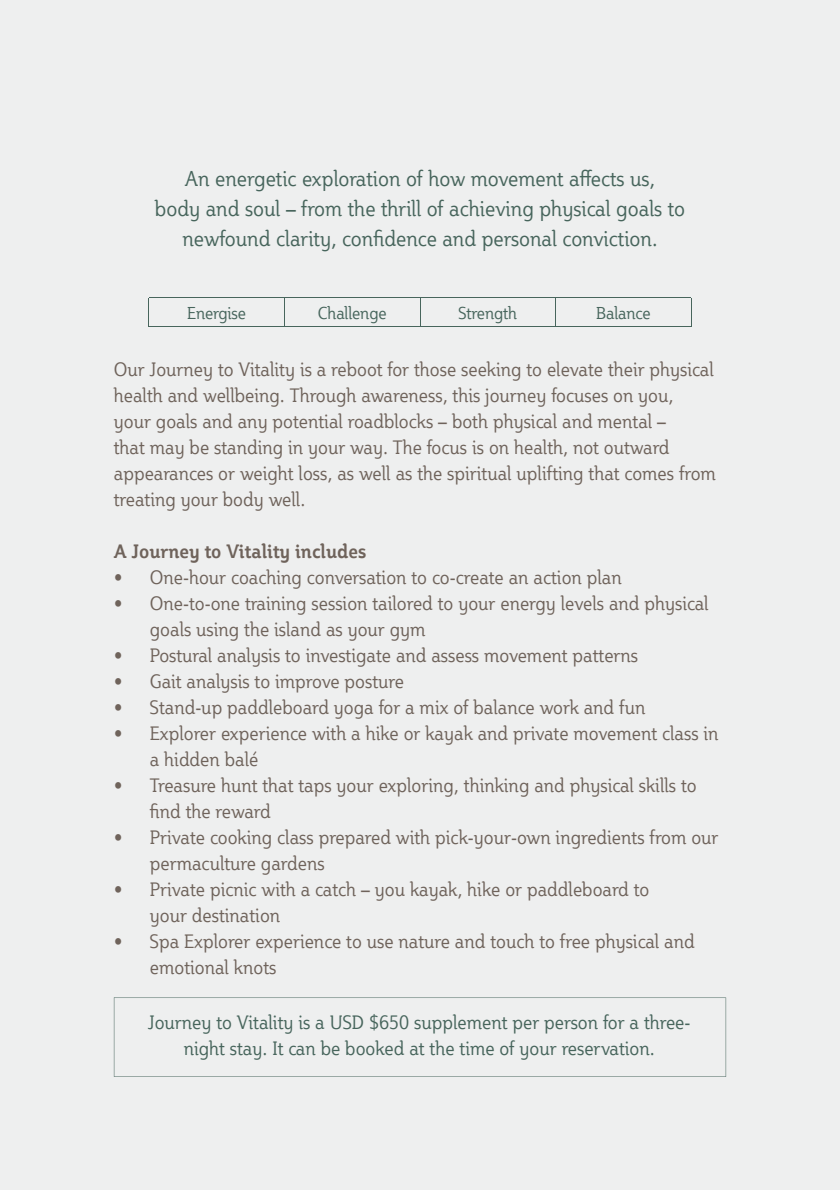
<style>
.page{position:relative;width:840px;height:1190px;background:#eeefef}
.page>*{position:absolute;margin:0;border:0;box-sizing:border-box;transform-origin:0 0}
.t1{font:21.4px/30px "Plume";color:#47655c;text-align:center;scale:.92 1}
.t2{font:19.2px/26px "Plume";color:#6f635b;scale:.92 1}
.t3{font:19.2px/26px "Plume";color:#47655c;text-align:center;scale:.92 1}
.t4{font:700 19.2px "Plume";color:#6f635b;scale:.92 1}
.t5{font:17.2px "Plume";letter-spacing:-.01em;color:#47655c;scale:.92 1}
</style>
<div class="page">
<svg style="left:114px;top:998px;width:612px;height:79px"></svg>
<hr style="left:149px;top:298px;width:136px;height:1px;background:#47655c">
<hr style="left:285px;top:298px;width:135px;height:1px;background:#47655c">
<svg style="left:284px;top:299px;width:1px;height:27px"></svg>
<hr style="left:420px;top:298px;width:136px;height:1px;background:#47655c">
<svg style="left:420px;top:299px;width:1px;height:27px"></svg>
<hr style="left:556px;top:298px;width:135px;height:1px;background:#47655c">
<svg style="left:555px;top:299px;width:1px;height:27px"></svg>
<svg style="left:691px;top:298px;width:1px;height:28px"></svg>
<hr style="left:149px;top:326px;width:542px;height:1px;background:#47655c">
<p class="t1" style="left:155px;top:163px;width:578px">An energetic exploration of how movement affects us,<br>body and soul – from the thrill of achieving physical goals to newfound clarity, confidence and personal conviction.</p>
<p class="t5" style="left:187px;top:302px;width:65px">Energise</p>
<p class="t5" style="left:318px;top:302px;width:76px">Challenge</p>
<p class="t5" style="left:459px;top:302px;width:65px">Strength</p>
<p class="t5" style="left:596px;top:302px;width:61px">Balance</p>
<p class="t2" style="left:114px;top:356px;width:656px">Our Journey to Vitality is a reboot for those seeking to elevate their physical health and wellbeing. Through awareness, this journey focuses on you,<br>your goals and any potential roadblocks – both physical and mental –<br>that may be standing in your way. The focus is on health, not outward appearances or weight loss, as well as the spiritual uplifting that comes from treating your body well.</p>
<p class="t4" style="left:114px;top:539px;width:276px">A Journey to Vitality includes</p>
<p class="t2" style="left:114px;top:564px;width:554px">• One-hour coaching conversation to co-create an action plan</p>
<p class="t2" style="left:150px;top:590px;width:609px;text-indent:-36px">• One-to-one training session tailored to your energy levels and physical goals using the island as your gym</p>
<p class="t2" style="left:114px;top:642px;width:571px">• Postural analysis to investigate and assess movement patterns</p>
<p class="t2" style="left:114px;top:668px;width:317px">• Gait analysis to improve posture</p>
<p class="t2" style="left:114px;top:694px;width:579px">• Stand-up paddleboard yoga for a mix of balance work and fun</p>
<p class="t2" style="left:150px;top:720px;width:620px;text-indent:-36px">• Explorer experience with a hike or kayak and private movement class in a hidden balé</p>
<p class="t2" style="left:150px;top:772px;width:596px;text-indent:-36px">• Treasure hunt that taps your exploring, thinking and physical skills to find the reward</p>
<p class="t2" style="left:150px;top:824px;width:620px;text-indent:-36px">• Private cooking class prepared with pick-your-own ingredients from our permaculture gardens</p>
<p class="t2" style="left:150px;top:876px;width:545px;text-indent:-36px">• Private picnic with a catch – you kayak, hike or paddleboard to your destination</p>
<p class="t2" style="left:150px;top:928px;width:594px;text-indent:-36px">• Spa Explorer experience to use nature and touch to free physical and emotional knots</p>
<p class="t3" style="left:148px;top:1008px;width:591px">Journey to Vitality is a USD $650 supplement per person for a three&shy;night stay. It can be booked at the time of your reservation.</p>
</div>
